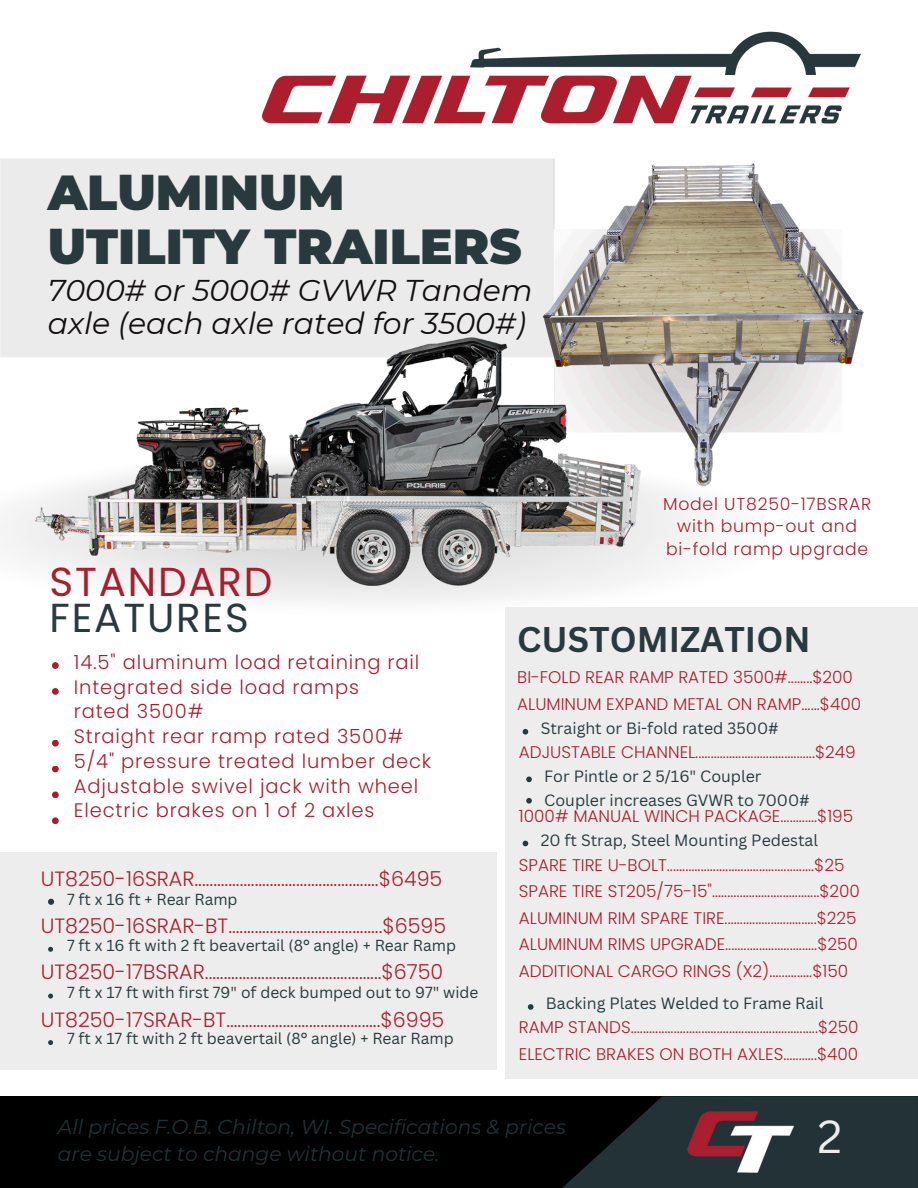
<style>
.page{position:relative;width:918px;height:1188px;background:#fff}
.page>*{position:absolute;margin:0;border:0;box-sizing:border-box;transform-origin:0 0}
.t1{font:900 49.05px/54px "Montserrat";color:#283a3e}
.t2{font:45.15px "Canva Sans";color:#ededed}
.t3{font:40.5px/36px "Poppins";letter-spacing:.045em;color:#a91e2e}
.t4{font:700 34.8px "Canva Sans";color:#283a3e}
.t5{font:italic 30px/32.7px "Montserrat";color:#120f0e}
.t6{font:300 20.7px "Poppins";color:#a91e2e}
.t7{font:italic 20.25px/27px "Montserrat";color:#223237}
.t8{font:300 19.5px/24.8px "Poppins";letter-spacing:.045em;color:#a91e2e}
.t9{font:300 17.25px/22.5px "Poppins";letter-spacing:.045em;color:#a91e2e;text-align:center}
.t10{font:300 16.8px/26.4px "Poppins";color:#a91e2e}
.t11{font:15.9px "Canva Sans";color:#283a3e}
.t12{font:15.6px "Canva Sans";color:#283a3e}
.s1{color:#283a3e}
</style>
<div class="page">
<div style="left:0;top:1096px;width:918px;height:92px;background:#000"></div>
<svg style="left:562px;top:1096px;width:356px;height:92px"></svg>
<img style="left:685px;top:1096px;width:111px;height:92px">
<img style="left:539px;top:160px;width:329px;height:330px;border-radius:20px">
<img style="left:261px;top:31px;width:600px;height:93px">
<img style="left:30px;top:324px;width:621px;height:265px">
<svg style="left:52px;top:662px;width:7px;height:7px"></svg>
<svg style="left:52px;top:688px;width:7px;height:7px"></svg>
<svg style="left:52px;top:740px;width:7px;height:7px"></svg>
<svg style="left:52px;top:766px;width:7px;height:6px"></svg>
<svg style="left:52px;top:792px;width:7px;height:6px"></svg>
<svg style="left:52px;top:817px;width:7px;height:7px"></svg>
<div style="left:505px;top:607px;width:413px;height:472px;background:#ededed"></div>
<div style="left:0;top:852px;width:497px;height:218px;background:#ededed"></div>
<svg style="left:48px;top:899px;width:6px;height:6px"></svg>
<svg style="left:48px;top:947px;width:5px;height:5px"></svg>
<svg style="left:48px;top:994px;width:5px;height:5px"></svg>
<svg style="left:48px;top:1040px;width:5px;height:5px"></svg>
<svg style="left:523px;top:729px;width:5px;height:6px"></svg>
<svg style="left:526px;top:777px;width:6px;height:5px"></svg>
<svg style="left:526px;top:798px;width:6px;height:6px"></svg>
<svg style="left:523px;top:841px;width:5px;height:5px"></svg>
<svg style="left:528px;top:1004px;width:6px;height:6px"></svg>
<p class="t1" style="left:48px;top:165px;width:475px">ALUMINUM<br>UTILITY TRAILERS</p>
<p class="t5" style="left:48px;top:274px;width:486px">7000# or 5000# GVWR Tandem axle (each axle rated for 3500#)</p>
<h1 class="t9" style="left:663px;top:492px;width:210px">Model UT8250-17BSRAR with bump-out and bi-fold ramp upgrade</h1>
<p class="t3" style="left:50px;top:564px;width:224px">STANDARD<br><span class="s1">FEATURES</span></p>
<p class="t8" style="left:74px;top:650px;width:359px">14.5" aluminum load retaining rail<br>Integrated side load ramps<br>rated 3500#<br>Straight rear ramp rated 3500#<br>5/4" pressure treated lumber deck<br>Adjustable swivel jack with wheel<br>Electric brakes on 1 of 2 axles</p>
<h5 class="t6" style="left:41px;top:864px;width:403px">UT8250-16SRAR.................................................$6495</h5>
<h4 class="t12" style="left:67px;top:888px;width:172px">7 ft x 16 ft + Rear Ramp</h4>
<p class="t6" style="left:41px;top:911px;width:407px">UT8250-16SRAR-BT.........................................$6595</p>
<p class="t6" style="left:41px;top:958px;width:404px">UT8250-17BSRAR...............................................$6750</p>
<h5 class="t6" style="left:41px;top:1005px;width:405px">UT8250-17SRAR-BT.........................................$6995</h5>
<p class="t12" style="left:67px;top:935px;width:390px">7 ft x 16 ft with 2 ft beavertail (8° angle) + Rear Ramp</p>
<p class="t12" style="left:67px;top:981px;width:413px">7 ft x 17 ft with first 79" of deck bumped out to 97" wide</p>
<h5 class="t12" style="left:67px;top:1028px;width:388px">7 ft x 17 ft with 2 ft beavertail (8° angle) + Rear Ramp</h5>
<p class="t4" style="left:517px;top:615px;width:295px">CUSTOMIZATION</p>
<p class="t10" style="left:517px;top:663px;width:345px;line-height:27px">BI-FOLD REAR RAMP RATED 3500#........$200<br>ALUMINUM EXPAND METAL ON RAMP......$400</p>
<h3 class="t10" style="left:519px;top:739px;width:338px">ADJUSTABLE CHANNEL.......................................$249</h3>
<h3 class="t11" style="left:541px;top:717px;width:240px">Straight or Bi-fold rated 3500#</h3>
<p class="t11" style="left:544px;top:765px;width:219px">For Pintle or 2 5/16" Coupler</p>
<h3 class="t11" style="left:544px;top:789px;width:267px">Coupler increases GVWR to 7000#</h3>
<p class="t11" style="left:541px;top:829px;width:279px">20 ft Strap, Steel Mounting Pedestal</p>
<h3 class="t10" style="left:519px;top:803px;width:336px">1000# MANUAL WINCH PACKAGE............$195</h3>
<p class="t10" style="left:519px;top:852px;width:343px">SPARE TIRE U-BOLT................................................$25<br>SPARE TIRE ST205/75-15"...................................$200<br>ALUMINUM RIM SPARE TIRE..............................$225<br>ALUMINUM RIMS UPGRADE..............................$250<br>ADDITIONAL CARGO RINGS (X2)..............$150</p>
<h5 class="t11" style="left:546px;top:992px;width:279px">Backing Plates Welded to Frame Rail</h5>
<p class="t10" style="left:519px;top:1014px;width:341px;line-height:27px">RAMP STANDS.............................................................$250<br>ELECTRIC BRAKES ON BOTH AXLES...........$400</p>
<p class="t7" style="left:58px;top:1113px;width:510px">All prices F.O.B. Chilton, WI. Specifications &amp; prices are subject to change without notice.</p>
<h2 class="t2" style="left:818px;top:1104px;width:26px">2</h2>
</div>
